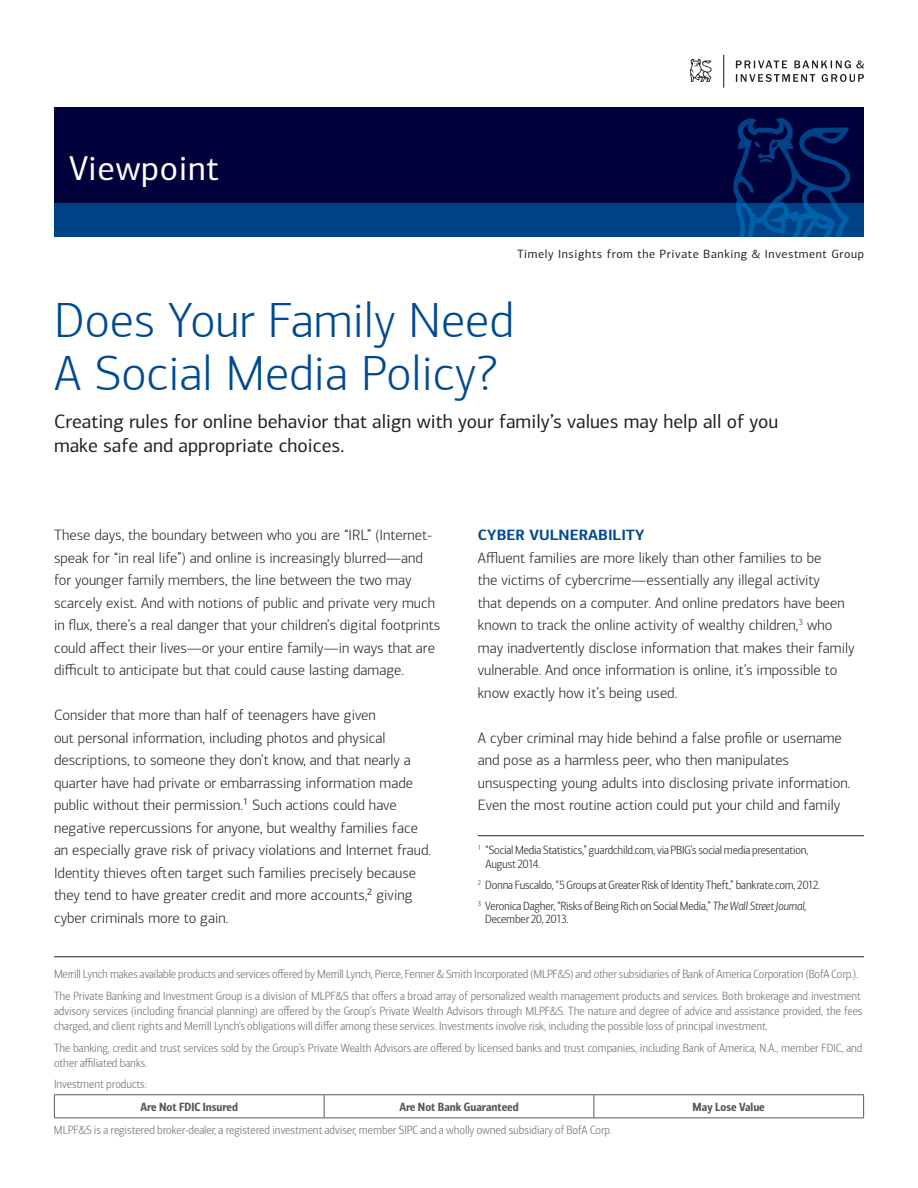
<style>
.page{position:relative;width:918px;height:1188px;background:#fff}
.page>*{position:absolute;margin:0;border:0;box-sizing:border-box;transform-origin:0 0}
.t1{font:300 49.5px/52.5px "Connections";color:#014990}
.t2{font:34.5px "Connections";letter-spacing:.02em;color:#fff}
.t3{font:19.5px/24px "Connections";color:#231f20}
.t4{font:300 15px/22.5px "Connections";color:#231f20}
.t5{font:700 15px "Connections";color:#014990}
.t6{font:300 12px/15px "Connections Cond";color:#6c6d70}
.t7{font:300 12px/13.5px "Connections Cond";letter-spacing:-.01em;color:#231f20}
.t8{font:12px "Connections";letter-spacing:.05em;color:#231f20}
.t9{font:12px "Connections Cond Bld";color:#57585a}
.s1{font-style:italic}
</style>
<div class="page">
<svg style="left:736px;top:61px;width:51px;height:7px"></svg>
<svg style="left:736px;top:74px;width:79px;height:8px"></svg>
<svg style="left:822px;top:74px;width:42px;height:8px"></svg>
<svg style="left:723px;top:55px;width:1px;height:33px"></svg>
<svg style="left:689px;top:59px;width:23px;height:23px"></svg>
<svg style="left:794px;top:60px;width:70px;height:8px"></svg>
<hr style="left:54px;top:957px;width:810px;height:1px;background:#231f20">
<div style="left:54px;top:107px;width:810px;height:130px;background:#00003b"></div>
<div style="left:54px;top:203px;width:810px;height:34px;background:#004287"></div>
<svg style="left:733px;top:118px;width:118px;height:119px"></svg>
<svg style="left:594px;top:1095px;width:1px;height:22px"></svg>
<svg style="left:54px;top:1095px;width:1px;height:22px"></svg>
<hr style="left:54px;top:1094px;width:270px;height:1px;background:#57585a">
<hr style="left:54px;top:1117px;width:270px;height:1px;background:#57585a">
<svg style="left:324px;top:1095px;width:1px;height:22px"></svg>
<hr style="left:324px;top:1094px;width:270px;height:1px;background:#57585a">
<hr style="left:324px;top:1117px;width:270px;height:1px;background:#57585a">
<hr style="left:594px;top:1094px;width:270px;height:1px;background:#57585a">
<svg style="left:863px;top:1095px;width:1px;height:22px"></svg>
<hr style="left:594px;top:1117px;width:270px;height:1px;background:#57585a">
<hr style="left:478px;top:835px;width:386px;height:1px;background:#231f20">
<h2 class="t2" style="left:69px;top:148px;width:151px">Viewpoint</h2>
<p class="t8" style="left:517px;top:247px;width:348px">Timely Insights from the Private Banking &amp; Investment Group</p>
<h1 class="t1" style="left:54px;top:295px;width:461px">Does Your Family Need<br>A Social Media Policy?</h1>
<h3 class="t3" style="left:54px;top:409px;width:726px">Creating rules for online behavior that align with your family’s values may help all of you make safe and appropriate choices.</h3>
<p class="t4" style="left:54px;top:524px;width:388px">These days, the boundary between who you are “IRL” (Internet&shy;speak for “in real life”) and online is increasingly blurred—and for younger family members, the line between the two may scarcely exist. And with notions of public and private very much in flux, there’s a real danger that your children’s digital footprints could affect their lives—or your entire family—in ways that are difficult to anticipate but that could cause lasting damage.</p>
<p class="t4" style="left:54px;top:704px;width:379px">Consider that more than half of teenagers have given<br>out personal information, including photos and physical descriptions, to someone they don’t know, and that nearly a quarter have had private or embarrassing information made public without their permission.¹ Such actions could have negative repercussions for anyone, but wealthy families face an especially grave risk of privacy violations and Internet fraud.<br>Identity thieves often target such families precisely because they tend to have greater credit and more accounts,² giving cyber criminals more to gain.</p>
<p class="t5" style="left:478px;top:526px;width:168px">CYBER VULNERABILITY</p>
<p class="t4" style="left:478px;top:546px;width:378px">Affluent families are more likely than other families to be<br>the victims of cybercrime—essentially any illegal activity<br>that depends on a computer. And online predators have been known to track the online activity of wealthy children,<sup>3</sup> who may inadvertently disclose information that makes their family vulnerable. And once information is online, it’s impossible to know exactly how it’s being used.</p>
<p class="t4" style="left:478px;top:726px;width:374px">A cyber criminal may hide behind a false profile or username and pose as a harmless peer, who then manipulates unsuspecting young adults into disclosing private information.<br>Even the most routine action could put your child and family</p>
<p class="t7" style="left:486px;top:844px;width:324px;text-indent:-8px"><sup>1</sup> “Social Media Statistics,” guardchild.com, via PBIG’s social media presentation,<br>August 2014.</p>
<p class="t7" style="left:478px;top:874px;width:344px;line-height:21px"><sup>2</sup> Donna Fuscaldo, “5 Groups at Greater Risk of Identity Theft,” bankrate.com, 2012.<br><sup>3</sup> Veronica Dagher, “Risks of Being Rich on Social Media,” <span class="s1">The Wall Street Journal</span>,</p>
<p class="t7" style="left:485px;top:913px;width:85px">December 20, 2013.</p>
<p class="t6" style="left:54px;top:963px;width:808px;line-height:21.8px">Merrill Lynch makes available products and services offered by Merrill Lynch, Pierce, Fenner &amp; Smith Incorporated (MLPF&amp;S) and other subsidiaries of Bank of America Corporation (BofA Corp.).<br>The Private Banking and Investment Group is a division of MLPF&amp;S that offers a broad array of personalized wealth management products and services. Both brokerage and investment</p>
<p class="t6" style="left:54px;top:1004px;width:810px">advisory services (including financial planning) are offered by the Group’s Private Wealth Advisors through MLPF&amp;S. The nature and degree of advice and assistance provided, the fees charged, and client rights and Merrill Lynch’s obligations will differ among these services. Investments involve risk, including the possible loss of principal investment.</p>
<p class="t6" style="left:54px;top:1040px;width:810px">The banking, credit and trust services sold by the Group’s Private Wealth Advisors are offered by licensed banks and trust companies, including Bank of America, N.A., member FDIC, and other affiliated banks.</p>
<p class="t6" style="left:54px;top:1077px;width:95px">Investment products:</p>
<p class="t9" style="left:141px;top:1100px;width:99px">Are Not FDIC Insured</p>
<p class="t9" style="left:399px;top:1100px;width:121px">Are Not Bank Guaranteed</p>
<p class="t9" style="left:693px;top:1100px;width:74px">May Lose Value</p>
<p class="t6" style="left:54px;top:1123px;width:560px">MLPF&amp;S is a registered broker-dealer, a registered investment adviser, member SIPC and a wholly owned subsidiary of BofA Corp.</p>
</div>
